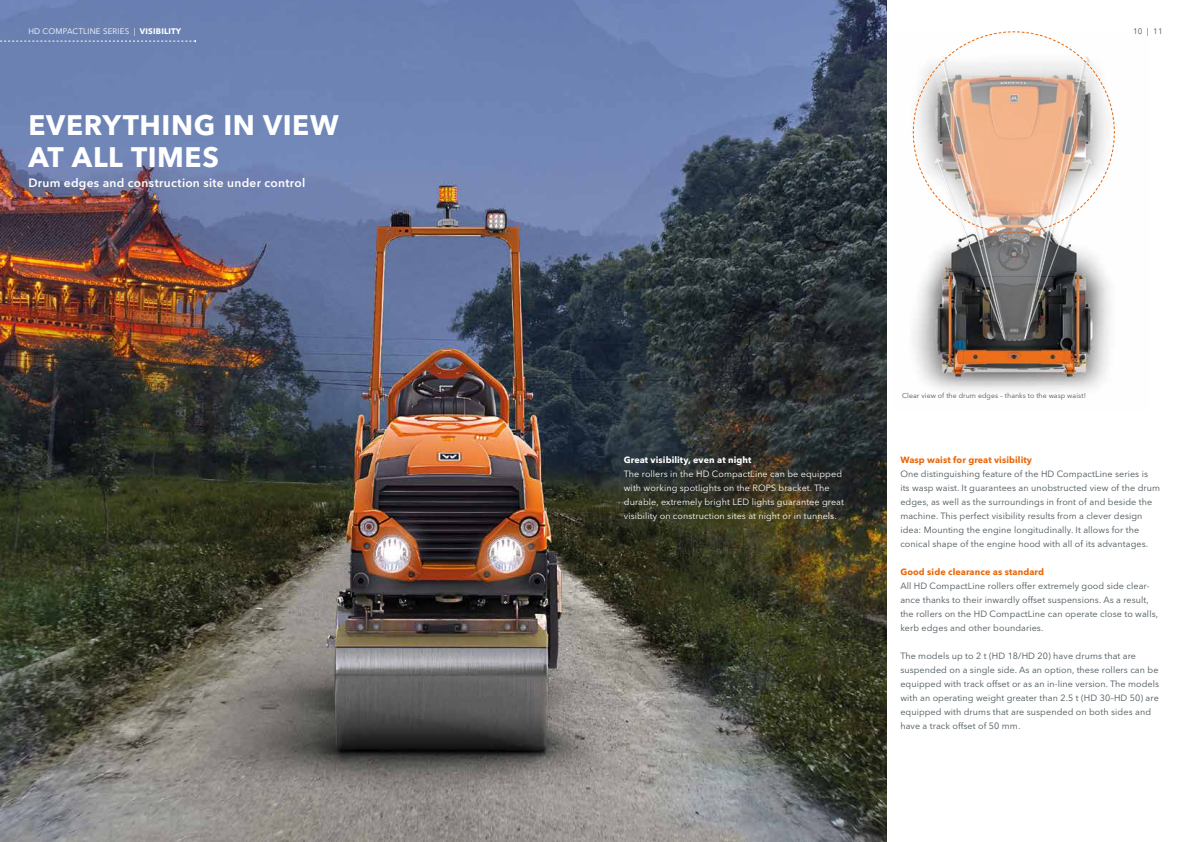
<style>
.page{position:relative;width:1191px;height:842px;background:#fff}
.page>*{position:absolute;margin:0;border:0;box-sizing:border-box;transform-origin:0 0}
.t1{font:700 28px/32px "Avenir Next LT Pro";letter-spacing:.02em;color:#fff}
.t2{font:600 12px "Avenir Next LT Pro";letter-spacing:.02em;color:#fff}
.t3{font:9px/14px "Avenir Next LT Pro";letter-spacing:.01em;color:#485358}
.t4{font:9px/14px "Avenir Next LT Pro";letter-spacing:.01em;color:#fff}
.t5{font:700 9px "Avenir Next LT Pro";letter-spacing:.01em;color:#ec6608}
.t6{font:700 9px "Avenir Next LT Pro";letter-spacing:.01em;color:#fff}
.t7{font:8px "Avenir Next LT Pro";letter-spacing:.02em;color:#fff}
.t8{font:8px "Avenir Next LT Pro";color:#485358}
.t9{font:7px "Avenir Next LT Pro";letter-spacing:.01em;color:#485358}
.s1{font-weight:700}
</style>
<div class="page">
<img style="left:0;top:0;width:886px;height:842px">
<img style="left:913px;top:341px;width:196px;height:50px">
<div style="left:920px;top:51px;width:186px;height:305px;background:#fff;opacity:.71"></div>
<svg style="left:913px;top:234px;width:198px;height:107px"></svg>
<svg style="left:912px;top:31px;width:203px;height:203px"></svg>
<svg style="left:0;top:40px;width:196px;height:2px"></svg>
<p class="t7" style="left:28px;top:27px;width:154px">HD COMPACTLINE SERIES | <span class="s1">VISIBILITY</span></p>
<p class="t8" style="left:1133px;top:27px;width:31px">10 | 11</p>
<h1 class="t1" style="left:28px;top:108px;width:312px">EVERYTHING IN VIEW<br>AT ALL TIMES</h1>
<h2 class="t2" style="left:28px;top:175px;width:278px">Drum edges and construction site under control</h2>
<p class="t6" style="left:624px;top:454px;width:129px">Great visibility, even at night</p>
<p class="t4" style="left:624px;top:467px;width:222px">The rollers in the HD CompactLine can be equipped with working spotlights on the ROPS bracket. The durable, extremely bright LED lights guarantee great visibility on construction sites at night or in tunnels.</p>
<p class="t9" style="left:902px;top:391px;width:185px">Clear view of the drum edges – thanks to the wasp waist!</p>
<p class="t5" style="left:900px;top:454px;width:133px">Wasp waist for great visibility</p>
<p class="t3" style="left:900px;top:467px;width:261px">One distinguishing feature of the HD CompactLine series is<br>its wasp waist. It guarantees an unobstructed view of the drum edges, as well as the surroundings in front of and beside the machine. This perfect visibility results from a clever design idea: Mounting the engine longitudinally. It allows for the conical shape of the engine hood with all of its advantages.</p>
<p class="t5" style="left:900px;top:566px;width:145px">Good side clearance as standard</p>
<p class="t3" style="left:900px;top:579px;width:259px">All HD CompactLine rollers offer extremely good side clear&shy;ance thanks to their inwardly offset suspensions. As a result, the rollers on the HD CompactLine can operate close to walls, kerb edges and other boundaries.</p>
<p class="t3" style="left:900px;top:649px;width:260px">The models up to 2 t (HD 18/HD 20) have drums that are suspended on a single side. As an option, these rollers can be equipped with track offset or as an in-line version. The models with an operating weight greater than 2.5 t (HD 30–HD 50) are equipped with drums that are suspended on both sides and have a track offset of 50 mm.</p>
</div>
